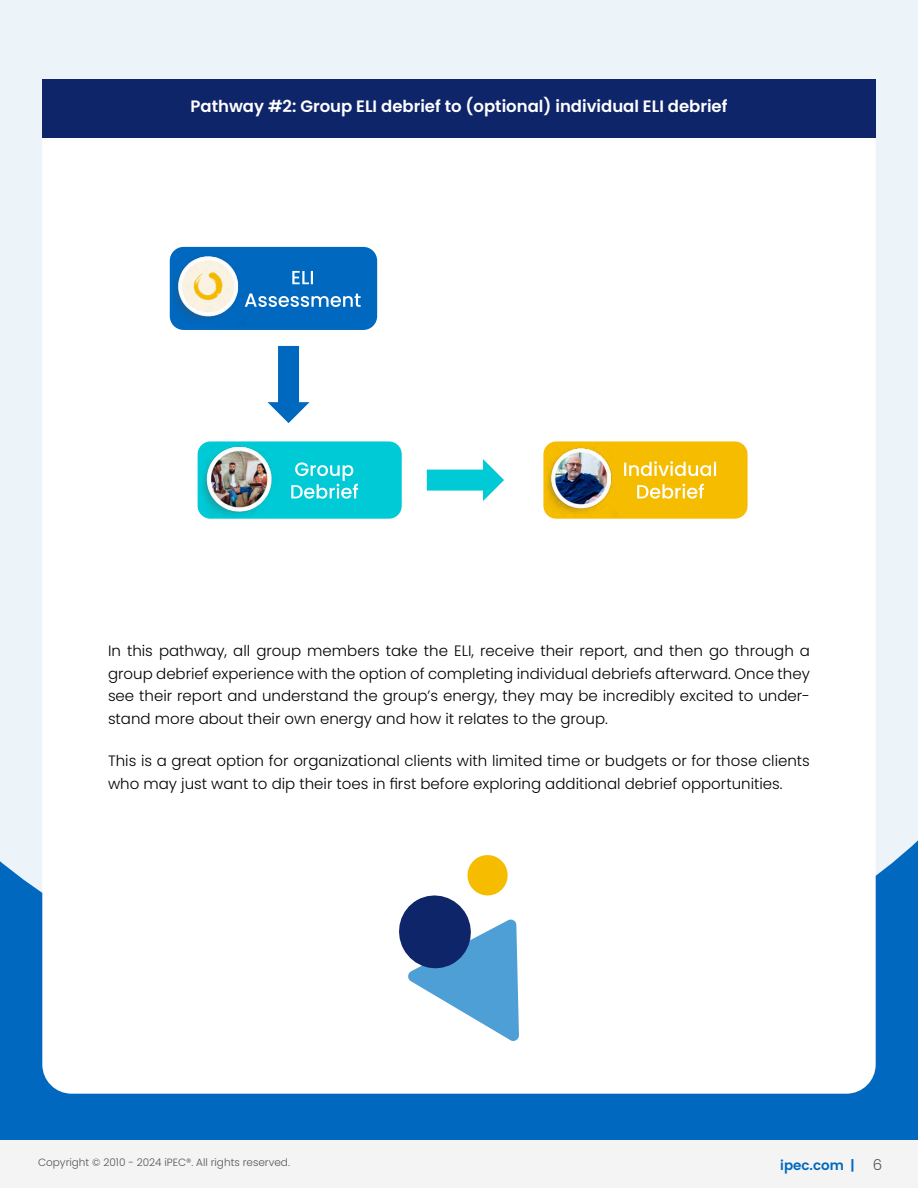
<style>
.page{position:relative;width:918px;height:1188px;background:#fff}
.page>*{position:absolute;margin:0;border:0;box-sizing:border-box;transform-origin:0 0}
.t1{font:600 16.5px "Poppins";color:#fff}
.t2{font:300 15px/22.5px "Poppins";color:#000;text-align:justify}
.t3{font:600 13.5px "Poppins";color:#0068bf}
.t4{font:300 10.5px "Poppins";color:#545454}
.s1{font-weight:300;font-size:15px;color:#545454}
</style>
<div class="page">
<div style="left:0;top:1140px;width:918px;height:48px;background:#f4f4f4"></div>
<div style="left:0;top:0;width:918px;height:1140px;background:#0068bf"></div>
<div style="left:0;top:0;width:918px;height:893px;background:#ecf3f9"></div>
<div style="left:42px;top:81px;width:834px;height:1013px;background:#fff;border-radius:29px"></div>
<div style="left:42px;top:79px;width:834px;height:58px;background:#0f256a"></div>
<svg style="left:268px;top:346px;width:42px;height:77px"></svg>
<svg style="left:427px;top:459px;width:77px;height:42px"></svg>
<svg style="left:543px;top:441px;width:205px;height:78px;background:#f6c31d"></svg>
<img style="left:545px;top:444px;width:73px;height:73px">
<svg style="left:198px;top:441px;width:204px;height:78px;background:#17ced8"></svg>
<img style="left:200px;top:442px;width:78px;height:77px">
<svg style="left:170px;top:247px;width:207px;height:83px;background:#1272c3"></svg>
<img style="left:171px;top:252px;width:73px;height:73px">
<svg style="left:399px;top:855px;width:120px;height:186px"></svg>
<p class="t1" style="left:190px;top:97px;width:539px">Pathway #2: Group ELI debrief to (optional) individual ELI debrief</p>
<p class="t2" style="left:108px;top:640px;width:704px">In this pathway, all group members take the ELI, receive their report, and then go through a group debrief experience with the option of completing individual debriefs afterward. Once they see their report and understand the group’s energy, they may be incredibly excited to under&shy;stand more about their own energy and how it relates to the group.</p>
<p class="t2" style="left:108px;top:750px;width:703px">This is a great option for organizational clients with limited time or budgets or for those clients who may just want to dip their toes in first before exploring additional debrief opportunities.</p>
<p class="t4" style="left:38px;top:1157px;width:253px">Copyright © 2010 - 2024 iPEC®. All rights reserved.</p>
<p class="t3" style="left:780px;top:1157px;width:103px">ipec.com | <span class="s1">6</span></p>
</div>
